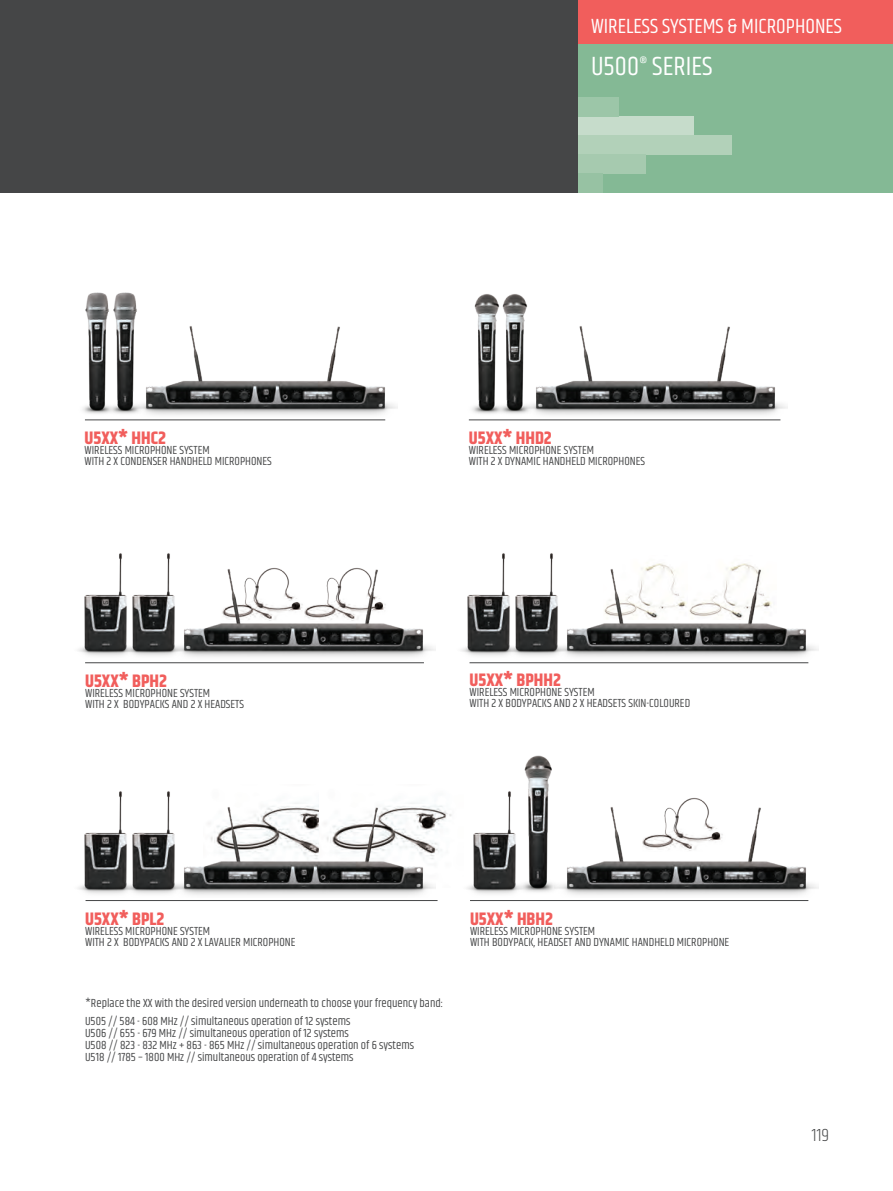
<style>
.page{position:relative;width:893px;height:1191px;background:#fff}
.page>*{position:absolute;margin:0;border:0;box-sizing:border-box;transform-origin:0 0}
.t1{font:27px "Khand";color:#fff}
.t2{font:21px "Khand";color:#fff}
.t3{font:700 18px "Khand";color:#f15e5c}
.t4{font:300 18px "Khand";color:#454647}
.t5{font:12px/10.5px "Khand";color:#454647}
</style>
<div class="page">
<div style="left:0;top:0;width:893px;height:193px;background:#454647"></div>
<img style="left:411px;top:803px;width:41px;height:49px">
<img style="left:82px;top:292px;width:15px;height:122px">
<img style="left:472px;top:294px;width:14px;height:120px">
<img style="left:147px;top:326px;width:250px;height:89px">
<img style="left:682px;top:798px;width:24px;height:6px">
<img style="left:648px;top:563px;width:21px;height:4px">
<img style="left:733px;top:563px;width:21px;height:4px">
<div style="left:578px;top:0;width:315px;height:45px;background:#f15e5c"></div>
<div style="left:578px;top:45px;width:315px;height:148px;background:#84b995"></div>
<div style="left:578px;top:116px;width:115px;height:19px;background:#c6dccb"></div>
<div style="left:578px;top:135px;width:153px;height:20px;background:#b2d1b9"></div>
<div style="left:578px;top:155px;width:67px;height:19px;background:#a6caaf"></div>
<div style="left:578px;top:97px;width:41px;height:19px;background:#9cc6a8"></div>
<div style="left:578px;top:174px;width:25px;height:19px;background:#97c2a3"></div>
<hr style="left:85px;top:419px;width:300px;height:1px;background:#454647">
<hr style="left:469px;top:419px;width:311px;height:1px;background:#454647">
<hr style="left:85px;top:662px;width:339px;height:1px;background:#454647">
<hr style="left:469px;top:662px;width:339px;height:1px;background:#454647">
<hr style="left:86px;top:900px;width:352px;height:1px;background:#454647">
<hr style="left:470px;top:900px;width:338px;height:1px;background:#454647">
<img style="left:97px;top:292px;width:50px;height:122px">
<img style="left:486px;top:294px;width:42px;height:120px">
<img style="left:524px;top:324px;width:264px;height:91px">
<img style="left:190px;top:568px;width:246px;height:89px">
<img style="left:190px;top:804px;width:246px;height:91px">
<img style="left:573px;top:567px;width:246px;height:90px">
<img style="left:563px;top:804px;width:256px;height:91px">
<img style="left:524px;top:755px;width:39px;height:137px">
<img style="left:78px;top:594px;width:38px;height:62px">
<img style="left:461px;top:594px;width:38px;height:62px">
<img style="left:78px;top:832px;width:38px;height:62px">
<img style="left:116px;top:553px;width:74px;height:103px">
<img style="left:499px;top:553px;width:74px;height:103px">
<img style="left:116px;top:791px;width:74px;height:103px">
<img style="left:467px;top:780px;width:64px;height:114px">
<h2 class="t2" style="left:591px;top:11px;width:253px">WIRELESS SYSTEMS &amp; MICROPHONES</h2>
<h1 class="t1" style="left:591px;top:47px;width:123px">U500<sup>®</sup> SERIES</h1>
<h3 class="t3" style="left:85px;top:425px;width:83px">U5XX* HHC2</h3>
<p class="t5" style="left:85px;top:445px;width:189px">WIRELESS MICROPHONE SYSTEM<br>WITH 2 X CONDENSER HANDHELD MICROPHONES</p>
<h3 class="t3" style="left:469px;top:425px;width:85px">U5XX* HHD2</h3>
<p class="t5" style="left:469px;top:445px;width:178px">WIRELESS MICROPHONE SYSTEM<br>WITH 2 X DYNAMIC HANDHELD MICROPHONES</p>
<h3 class="t3" style="left:85px;top:668px;width:83px">U5XX* BPH2</h3>
<p class="t5" style="left:85px;top:688px;width:160px">WIRELESS MICROPHONE SYSTEM<br>WITH 2 X BODYPACKS AND 2 X HEADSETS</p>
<h3 class="t3" style="left:469px;top:667px;width:93px">U5XX* BPHH2</h3>
<p class="t5" style="left:469px;top:687px;width:222px">WIRELESS MICROPHONE SYSTEM<br>WITH 2 X BODYPACKS AND 2 X HEADSETS SKIN-COLOURED</p>
<h3 class="t3" style="left:85px;top:905px;width:81px">U5XX* BPL2</h3>
<p class="t5" style="left:85px;top:926px;width:212px">WIRELESS MICROPHONE SYSTEM<br>WITH 2 X BODYPACKS AND 2 X LAVALIER MICROPHONE</p>
<h3 class="t3" style="left:470px;top:905px;width:85px">U5XX* HBH2</h3>
<p class="t5" style="left:470px;top:926px;width:261px">WIRELESS MICROPHONE SYSTEM<br>WITH BODYPACK, HEADSET AND DYNAMIC HANDHELD MICROPHONE</p>
<p class="t5" style="left:85px;top:994px;width:360px;line-height:18px">*Replace the XX with the desired version underneath to choose your frequency band:<br>U505 // 584 - 608 MHz // simultaneous operation of 12 systems</p>
<p class="t5" style="left:85px;top:1027px;width:330px;line-height:12px">U506 // 655 - 679 MHz // simultaneous operation of 12 systems<br>U508 // 823 - 832 MHz + 863 - 865 MHz // simultaneous operation of 6 systems<br>U518 // 1785 – 1800 MHz // simultaneous operation of 4 systems</p>
<h3 class="t4" style="left:812px;top:1121px;width:19px">119</h3>
</div>
